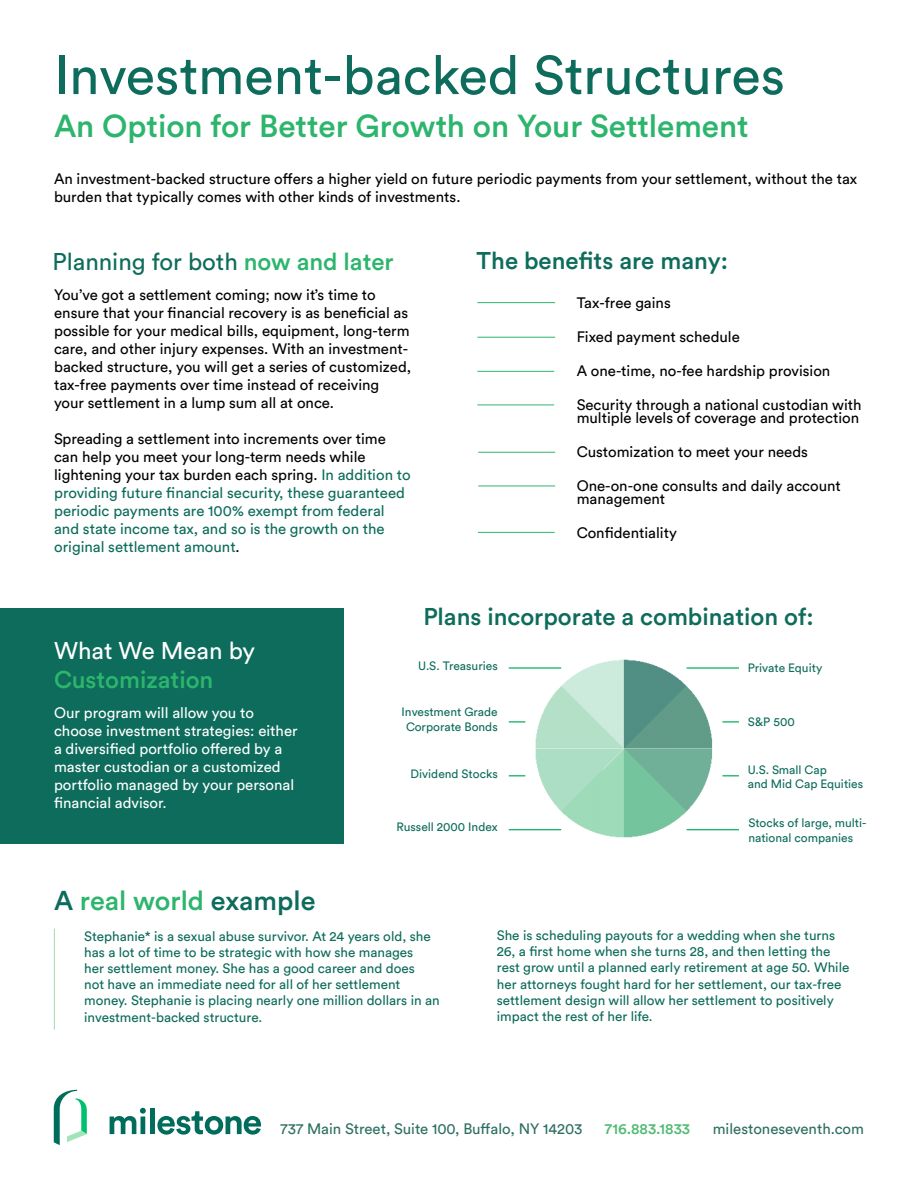
<style>
.page{position:relative;width:918px;height:1188px;background:#fff}
.page>*{position:absolute;margin:0;border:0;box-sizing:border-box;transform-origin:0 0}
.t1{font:54px "Circular Std";color:#0d6c5b}
.t2{font:500 31.5px "Circular Std";color:#2db56d}
.t3{font:500 27px "Circular Std";color:#2db56d}
.t4{font:500 24px "Circular Std";color:#0d6c5b}
.t5{font:24px "Circular Std";color:#0d6c5b}
.t6{font:500 24px "Circular Std";color:#2db56d}
.t7{font:24px "Circular Std";color:#fff}
.t8{font:15px/18px "Circular Std";color:#000}
.t9{font:15px/18px "Circular Std";color:#0d6c5b}
.t10{font:15px/18px "Circular Std";color:#fff}
.t11{font:15px "Circular Std";color:#2d6f61}
.t12{font:500 15px "Circular Std";color:#51bb75}
.t13{font:13.5px/16.2px "Circular Std";color:#0d6c5b}
.t14{font:12px "Circular Std";color:#0d6c5b}
.s1{font-weight:500;color:#2db56d}
.s2{color:#000}
.s3{color:#0d6c5b}
</style>
<div class="page">
<hr style="left:54px;top:929px;width:1px;height:101px;background:#a7d7b5">
<hr style="left:477px;top:302px;width:78px;height:1px;background:#2db56d">
<hr style="left:477px;top:337px;width:78px;height:1px;background:#2db56d">
<hr style="left:477px;top:371px;width:77px;height:1px;background:#2db56d">
<hr style="left:477px;top:405px;width:77px;height:1px;background:#2db56d">
<hr style="left:478px;top:532px;width:77px;height:1px;background:#2db56d">
<img style="left:508px;top:659px;width:231px;height:179px">
<div style="left:0;top:608px;width:343px;height:235px;background:#0d6c5b"></div>
<hr style="left:478px;top:452px;width:77px;height:1px;background:#2db56d">
<hr style="left:478px;top:486px;width:77px;height:1px;background:#2db56d">
<svg style="left:110px;top:1108px;width:36px;height:26px"></svg>
<hr style="left:150px;top:1108px;width:4px;height:26px;background:#006c5b">
<svg style="left:157px;top:1111px;width:104px;height:24px"></svg>
<svg style="left:54px;top:1090px;width:33px;height:55px"></svg>
<p class="t1" style="left:54px;top:42px;width:733px">Investment-backed Structures</p>
<p class="t2" style="left:54px;top:106px;width:696px">An Option for Better Growth on Your Settlement</p>
<p class="t8" style="left:54px;top:170px;width:805px">An investment-backed structure offers a higher yield on future periodic payments from your settlement, without the tax burden that typically comes with other kinds of investments.</p>
<p class="t5" style="left:53px;top:247px;width:343px">Planning for both <span class="s1">now and later</span></p>
<p class="t8" style="left:54px;top:285px;width:359px">You’ve got a settlement coming; now it’s time to ensure that your financial recovery is as beneficial as possible for your medical bills, equipment, long-term care, and other injury expenses. With an investment&shy;backed structure, you will get a series of customized, tax-free payments over time instead of receiving your settlement in a lump sum all at once.</p>
<p class="t9" style="left:54px;top:429px;width:358px"><span class="s2">Spreading a settlement into increments over time can help you meet your long-term needs while lightening your tax burden each spring.</span> In addition to providing future financial security, these guaranteed periodic payments are 100% exempt from federal and state income tax, and so is the growth on the original settlement amount<span class="s2">.</span></p>
<p class="t4" style="left:477px;top:245px;width:253px">The benefits are many:</p>
<p class="t8" style="left:577px;top:294px;width:96px">Tax-free gains</p>
<p class="t8" style="left:577px;top:328px;width:165px">Fixed payment schedule</p>
<p class="t8" style="left:577px;top:362px;width:255px">A one-time, no-fee hardship provision</p>
<p class="t8" style="left:577px;top:398px;width:286px;line-height:13.5px">Security through a national custodian with multiple levels of coverage and protection</p>
<p class="t8" style="left:577px;top:443px;width:233px">Customization to meet your needs</p>
<p class="t8" style="left:577px;top:479px;width:266px;line-height:13.5px">One-on-one consults and daily account management</p>
<p class="t8" style="left:577px;top:524px;width:102px">Confidentiality</p>
<p class="t4" style="left:423px;top:602px;width:392px">Plans incorporate a combination of:</p>
<p class="t7" style="left:54px;top:636px;width:202px">What We Mean by</p>
<p class="t6" style="left:54px;top:664px;width:161px">Customization</p>
<p class="t10" style="left:54px;top:704px;width:245px">Our program will allow you to choose investment strategies: either a diversified portfolio offered by a master custodian or a customized portfolio managed by your personal financial advisor.</p>
<p class="t14" style="left:418px;top:659px;width:81px">U.S. Treasuries</p>
<p class="t14" style="left:402px;top:705px;width:98px">Investment Grade</p>
<p class="t14" style="left:406px;top:719px;width:93px">Corporate Bonds</p>
<p class="t14" style="left:411px;top:766px;width:89px">Dividend Stocks</p>
<p class="t14" style="left:397px;top:820px;width:103px">Russell 2000 Index</p>
<p class="t14" style="left:748px;top:661px;width:76px">Private Equity</p>
<p class="t14" style="left:748px;top:714px;width:48px">S&amp;P 500</p>
<p class="t14" style="left:748px;top:762px;width:80px">U.S. Small Cap</p>
<p class="t14" style="left:748px;top:777px;width:117px">and Mid Cap Equities</p>
<p class="t14" style="left:748px;top:816px;width:120px">Stocks of large, multi-</p>
<p class="t14" style="left:748px;top:830px;width:106px">national companies</p>
<p class="t3" style="left:54px;top:884px;width:263px"><span class="s3">A</span> real world <span class="s3">example</span></p>
<p class="t13" style="left:84px;top:928px;width:357px">Stephanie* is a sexual abuse survivor. At 24 years old, she has a lot of time to be strategic with how she manages<br>her settlement money. She has a good career and does<br>not have an immediate need for all of her settlement money. Stephanie is placing nearly one million dollars in an investment-backed structure.</p>
<p class="t13" style="left:497px;top:927px;width:354px">She is scheduling payouts for a wedding when she turns 26, a first home when she turns 28, and then letting the rest grow until a planned early retirement at age 50. While her attorneys fought hard for her settlement, our tax-free settlement design will allow her settlement to positively impact the rest of her life.</p>
<p class="t11" style="left:280px;top:1119px;width:303px">737 Main Street, Suite 100, Buffalo, NY 14203</p>
<p class="t12" style="left:605px;top:1119px;width:87px">716.883.1833</p>
<p class="t11" style="left:713px;top:1119px;width:153px">milestoneseventh.com</p>
</div>
